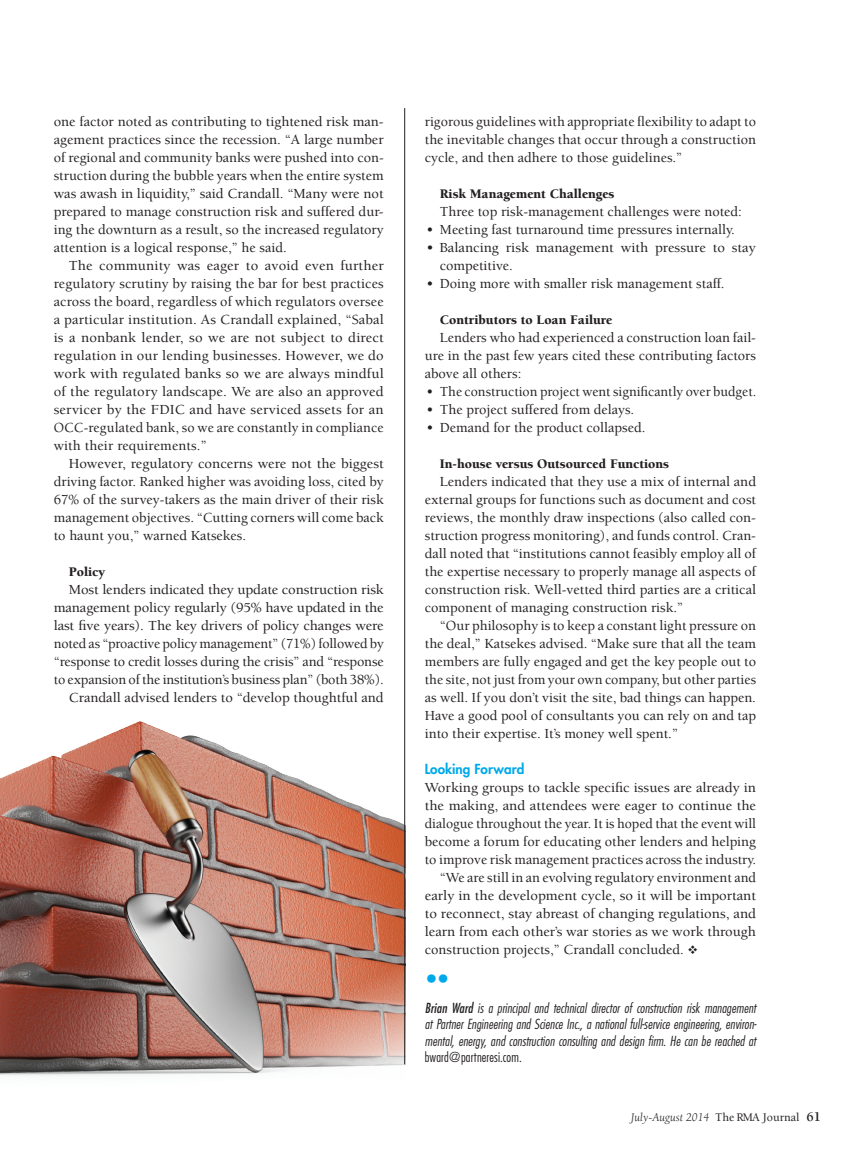
<style>
.page{position:relative;width:864px;height:1175px;background:#fff}
.page>*{position:absolute;margin:0;border:0;box-sizing:border-box;transform-origin:0 0}
.Sub_heads{font:300 condensed 27px "Garamond";color:#00a9ea}
.Body_text{font:500 14.25px/18px "Berkeley";color:#231f20;text-align:justify}
.bullet{font:500 14.25px/18px "Berkeley";color:#231f20}
.First_paragraph{font:500 14.25px/18px "Berkeley";color:#231f20;text-align:justify}
.contact_info{font:italic 300 condensed 13.5px/16.5px "Futura";letter-spacing:.005em;color:#231f20;text-align:justify}
.Body_text-2{font:900 13.5px "Berkeley";color:#231f20}
.Sub_heads-2{font:800 13.5px "Futura";color:#00a9ea}
.t1{font:italic 12px "Berkeley";color:#231f20}
.s1{font-weight:400}
.s2{font-style:normal}
.s3{font-weight:500;font-style:normal}
.s4{font-weight:700;font-style:normal;font-size:13.5px}
</style>
<div class="page">
<img style="left:0;top:721px;width:405px;height:355px">
<hr style="left:404px;top:108px;width:1px;height:956px;background:#231f20">
<p class="Body_text" style="left:54px;top:113px;width:332px">one factor noted as contributing to tightened risk man&shy;agement practices since the recession. “A large number of regional and community banks were pushed into con&shy;struction during the bubble years when the entire system was awash in liquidity,” said Crandall. “Many were not prepared to manage construction risk and suffered dur&shy;ing the downturn as a result, so the increased regulatory attention is a logical response,” he said.</p>
<p class="Body_text" style="left:54px;top:257px;width:332px;text-indent:15px">The community was eager to avoid even further regulatory scrutiny by raising the bar for best practices across the board, regardless of which regulators oversee a particular institution. As Crandall explained, “Sabal is a nonbank lender, so we are not subject to direct regulation in our lending businesses. However, we do work with regulated banks so we are always mindful of the regulatory landscape. We are also an approved servicer by the FDIC and have serviced assets for an OCC-regulated bank, so we are constantly in compliance with their requirements.”</p>
<p class="Body_text" style="left:54px;top:455px;width:332px;text-indent:15px">However, regulatory concerns were not the biggest driving factor. Ranked higher was avoiding loss, cited by 67% of the survey-takers as the main driver of their risk management objectives. “Cutting corners will come back to haunt you,” warned Katsekes.</p>
<p class="Body_text-2" style="left:69px;top:565px;width:38px">Policy</p>
<p class="Body_text" style="left:54px;top:581px;width:332px;text-indent:15px">Most lenders indicated they update construction risk management policy regularly (95% have updated in the last five years). The key drivers of policy changes were noted as “proactive policy management” (71%) followed by “response to credit losses during the crisis” and “response to expansion of the institution’s business plan” (both 38%).</p>
<p class="Body_text" style="left:69px;top:689px;width:317px">Crandall advised lenders to “develop thoughtful and</p>
<p class="Body_text" style="left:425px;top:113px;width:333px">rigorous guidelines with appropriate flexibility to adapt to the inevitable changes that occur through a construction cycle, and then adhere to those guidelines.”</p>
<p class="Body_text-2" style="left:440px;top:187px;width:176px">Risk Management Challenges</p>
<p class="Body_text" style="left:440px;top:203px;width:304px">Three top risk-management challenges were noted:</p>
<p class="bullet" style="left:426px;top:221px;width:310px">• Meeting fast turnaround time pressures internally.</p>
<p class="bullet" style="left:440px;top:239px;width:317px;text-indent:-14px">• Balancing risk management with pressure to stay competitive.</p>
<p class="bullet" style="left:426px;top:275px;width:300px">• Doing more with smaller risk management staff.</p>
<p class="Body_text-2" style="left:440px;top:313px;width:174px">Contributors to Loan Failure</p>
<p class="Body_text" style="left:425px;top:329px;width:333px;text-indent:15px">Lenders who had experienced a construction loan fail&shy;ure in the past few years cited these contributing factors above all others:</p>
<p class="bullet" style="left:426px;top:383px;width:331px">• The construction project went significantly over budget.</p>
<p class="bullet" style="left:426px;top:401px;width:209px">• The project suffered from delays.</p>
<p class="bullet" style="left:426px;top:419px;width:221px">• Demand for the product collapsed.</p>
<p class="Body_text-2" style="left:440px;top:457px;width:231px">In-house versus Outsourced Functions</p>
<p class="Body_text" style="left:425px;top:473px;width:333px;text-indent:15px">Lenders indicated that they use a mix of internal and external groups for functions such as document and cost reviews, the monthly draw inspections (also called con&shy;struction progress monitoring), and funds control. Cran&shy;dall noted that “institutions cannot feasibly employ all of the expertise necessary to properly manage all aspects of construction risk. Well-vetted third parties are a critical component of managing construction risk.”</p>
<p class="Body_text" style="left:425px;top:617px;width:333px;text-indent:15px">“Our philosophy is to keep a constant light pressure on the deal,” Katsekes advised. “Make sure that all the team members are fully engaged and get the key people out to the site, not just from your own company, but other parties as well. If you don’t visit the site, bad things can happen.<br>Have a good pool of consultants you can rely on and tap into their expertise. It’s money well spent.”</p>
<p class="Sub_heads-2" style="left:425px;top:760px;width:101px">Looking Forward</p>
<p class="First_paragraph" style="left:425px;top:779px;width:333px">Working groups to tackle specific issues are already in the making, and attendees were eager to continue the dialogue throughout the year. It is hoped that the event will become a forum for educating other lenders and helping to improve risk management practices across the industry.</p>
<p class="Body_text" style="left:425px;top:869px;width:333px;text-indent:15px">“We are still in an evolving regulatory environment and early in the development cycle, so it will be important to reconnect, stay abreast of changing regulations, and learn from each other’s war stories as we work through construction projects,” Crandall concluded. ❖</p>
<p class="Sub_heads" style="left:425px;top:964px;width:27px">••</p>
<p class="contact_info" style="left:425px;top:999px;width:333px"><span class="s1">Brian Ward</span> is a principal and technical director of construction risk management at Partner Engineering and Science Inc., a national full-service engineering, environ&shy;mental, energy, and construction consulting and design firm. He can be reached at <span class="s2">bward@partneresi.com.</span></p>
<p class="t1" style="left:631px;top:1111px;width:192px">July-August 2014 <span class="s3">The RMA Journal</span> <span class="s4">61</span></p>
</div>
